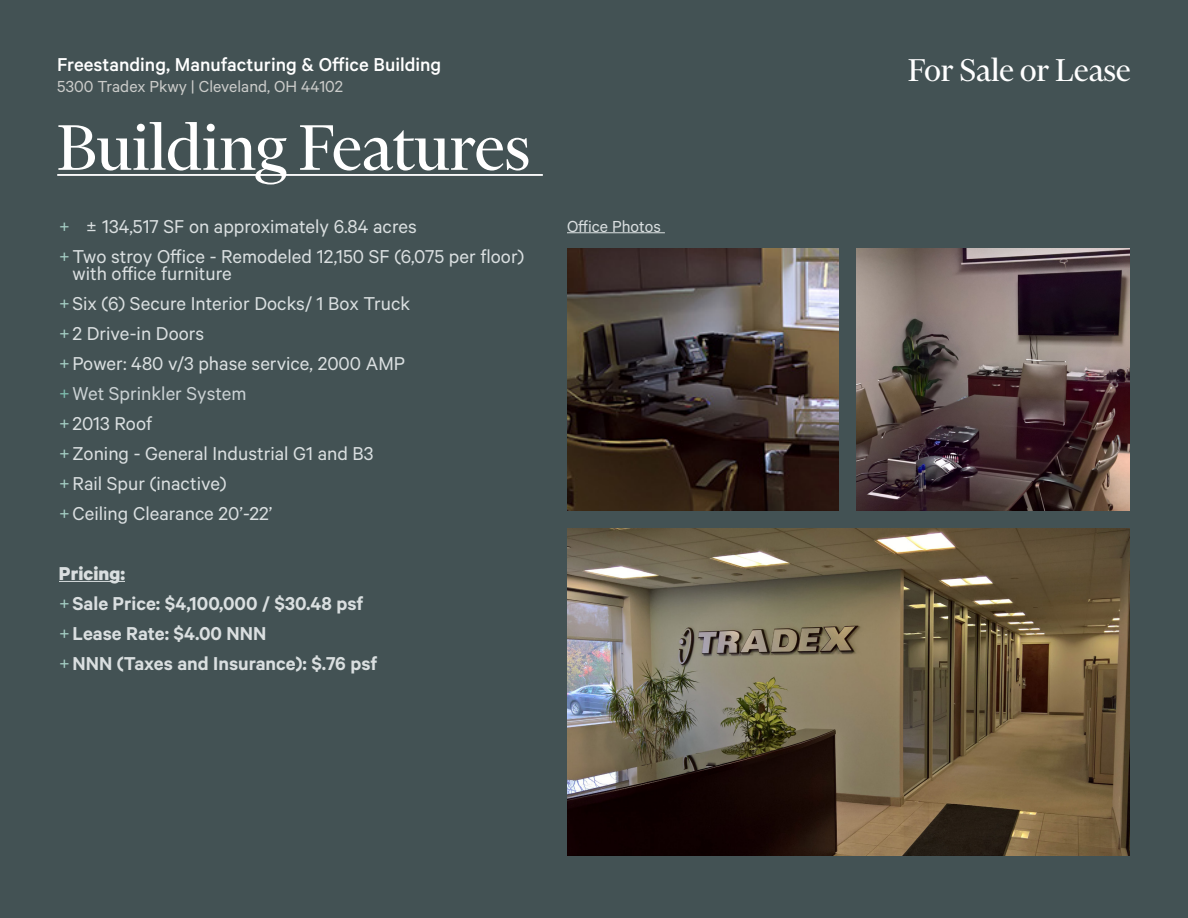
<style>
.page{position:relative;width:1188px;height:918px;background:#435254}
.page>*{position:absolute;margin:0;border:0;box-sizing:border-box;transform-origin:0 0}
.Heading_Large{font:73.5px "Financier Display";color:#fff}
.t1{font:36px "Financier Display";color:#fff}
.t2{font:21px/16.5px "Calibre";color:#dadfe0}
.t3{font:600 21px "Calibre";color:#dadfe0}
.t4{font:500 21px "Calibre";color:#fff}
.t5{font:21px "Calibre";color:#cad1d3}
.Bullet_Main{font:700 21px "Calibre";color:#dadfe0}
.t6{font:18px "Calibre";color:#cbccca}
.Bullet_Main-2{font:18px "Calibre";color:#dadfe0}
.s1{color:#a4cdc3}
.s2{color:#7ebcad}
.s3{font-weight:400;color:#a4cdc3}
</style>
<div class="page">
<hr style="left:57px;top:174px;width:486px;height:2px;background:#fff">
<hr style="left:59px;top:581px;width:66px;height:1px;background:#dadfe0">
<img style="left:567px;top:529px;width:562px;height:326px">
<img style="left:567px;top:248px;width:271px;height:262px">
<img style="left:856px;top:248px;width:273px;height:262px">
<hr style="left:567px;top:232px;width:98px;height:1px;background:#dadfe0">
<p class="t4" style="left:57px;top:52px;width:386px">Freestanding, Manufacturing &amp; Office Building</p>
<p class="t6" style="left:57px;top:76px;width:287px">5300 Tradex Pkwy | Cleveland, OH 44102</p>
<p class="Heading_Large" style="left:57px;top:109px;width:475px">Building Features</p>
<p class="t2" style="left:59px;top:218px;width:359px"><span class="s1">+</span> ± 134,517 SF on approximately 6.84 acres</p>
<p class="t2" style="left:72px;top:248px;width:453px;text-indent:-14px"><span class="s1">+</span>Two stroy Office - Remodeled 12,150 SF (6,075 per floor) with office furniture</p>
<p class="t2" style="left:59px;top:294px;width:353px"><span class="s1">+</span>Six (6) Secure Interior Docks/ 1 Box Truck</p>
<p class="t2" style="left:59px;top:324px;width:147px"><span class="s1">+</span>2 Drive-in Doors</p>
<p class="t2" style="left:59px;top:354px;width:348px"><span class="s1">+</span>Power: 480 v/3 phase service, 2000 AMP</p>
<p class="t5" style="left:59px;top:381px;width:189px"><span class="s2">+</span>Wet Sprinkler System</p>
<p class="t2" style="left:59px;top:414px;width:95px"><span class="s1">+</span>2013 Roof</p>
<p class="t2" style="left:59px;top:444px;width:316px"><span class="s1">+</span>Zoning - General Industrial G1 and B3</p>
<p class="t2" style="left:59px;top:474px;width:169px"><span class="s1">+</span>Rail Spur (inactive)</p>
<p class="t2" style="left:59px;top:504px;width:215px"><span class="s1">+</span>Ceiling Clearance 20’-22’</p>
<p class="Bullet_Main" style="left:59px;top:561px;width:68px">Pricing:</p>
<p class="t3" style="left:59px;top:591px;width:306px"><span class="s3">+</span>Sale Price: $4,100,000 / $30.48 psf</p>
<p class="t3" style="left:59px;top:621px;width:209px"><span class="s3">+</span>Lease Rate: $4.00 NNN</p>
<p class="t3" style="left:59px;top:651px;width:320px"><span class="s3">+</span>NNN (Taxes and Insurance): $.76 psf</p>
<p class="Bullet_Main-2" style="left:567px;top:215px;width:95px">Office Photos</p>
<p class="t1" style="left:908px;top:51px;width:224px">For Sale or Lease</p>
</div>
